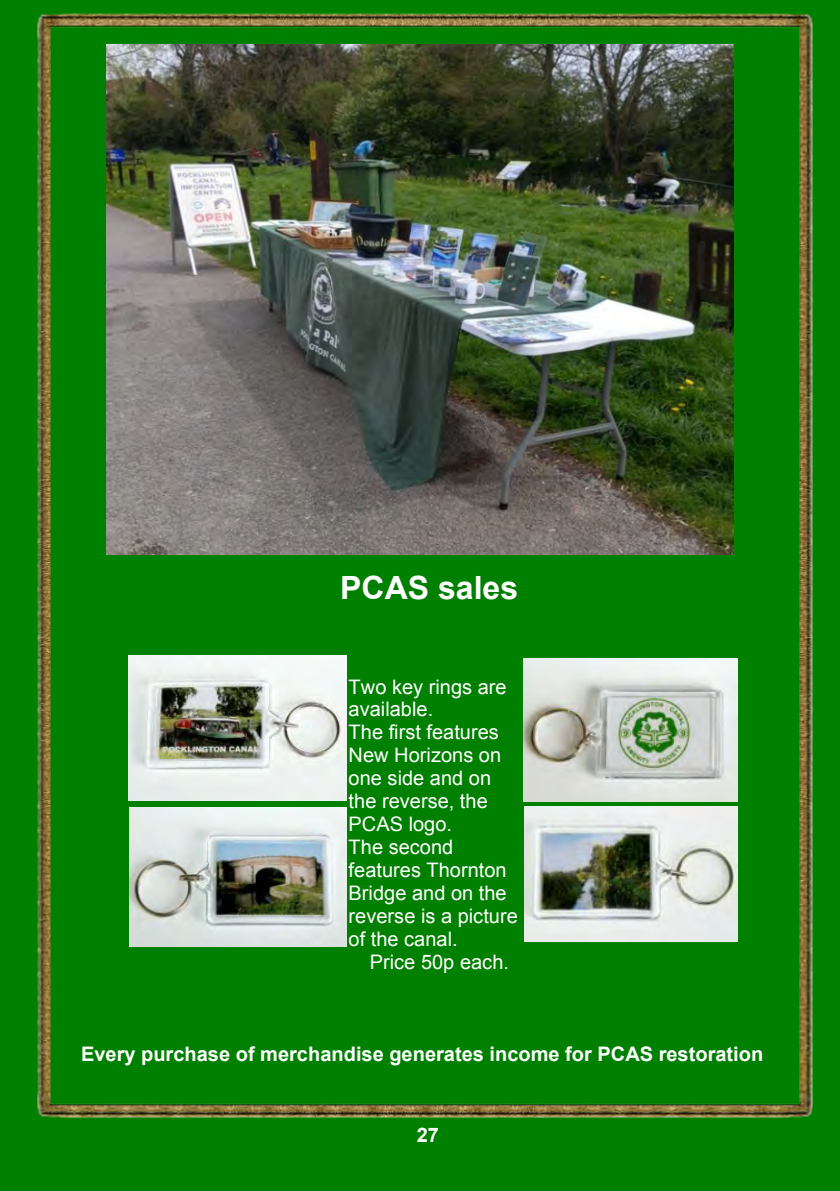
<style>
.page{position:relative;width:840px;height:1191px;background:#fff}
.page>*{position:absolute;margin:0;border:0;box-sizing:border-box;transform-origin:0 0}
.t1{font:700 32px "Arial";color:#fff}
.t2{font:20px/23px "Arial";color:#fff}
.t3{font:700 20px "Arial";color:#fff}
</style>
<div class="page">
<div style="left:0;top:0;width:839px;height:1191px;background:#008000"></div>
<img style="left:37px;top:13px;width:775px;height:1105px">
<img style="left:129px;top:656px;width:217px;height:144px">
<img style="left:522px;top:658px;width:215px;height:143px">
<img style="left:129px;top:807px;width:217px;height:139px">
<img style="left:524px;top:807px;width:213px;height:134px">
<img style="left:106px;top:45px;width:627px;height:510px">
<h1 class="t1" style="left:340px;top:576px;width:179px">PCAS sales</h1>
<p class="t2" style="left:348px;top:677px;width:171px">Two key rings are available.<br>The first features<br>New Horizons on one side and on the reverse, the<br>PCAS logo.<br>The second features Thornton<br>Bridge and on the reverse is a picture of the canal.</p>
<p class="t2" style="left:369px;top:952px;width:141px">Price 50p each.</p>
<p class="t3" style="left:81px;top:1046px;width:683px">Every purchase of merchandise generates income for PCAS restoration</p>
<p class="t3" style="left:416px;top:1127px;width:24px">27</p>
</div>
